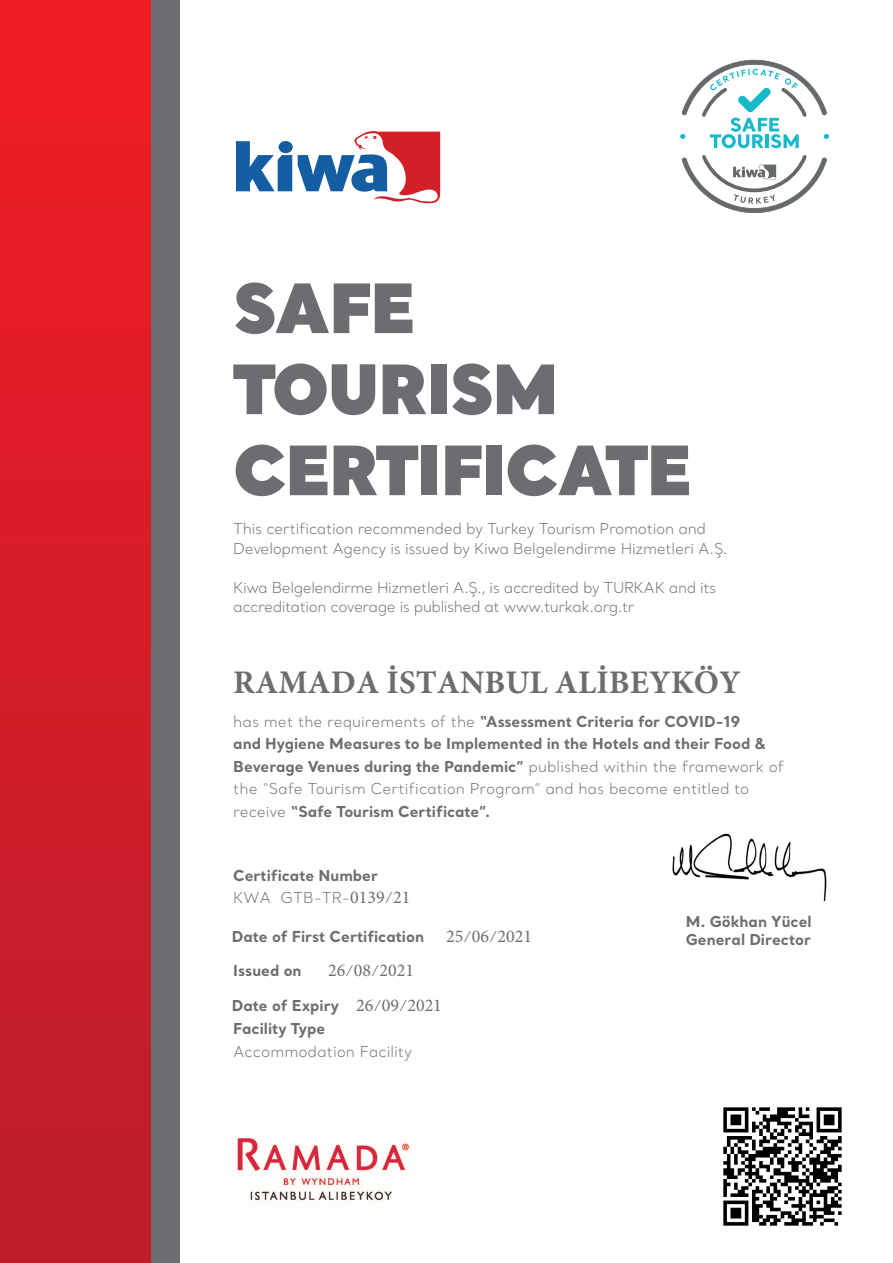
<style>
.page{position:relative;width:893px;height:1263px;background:#fff}
.page>*{position:absolute;margin:0;border:0;box-sizing:border-box;transform-origin:0 0}
.t1{font:900 67.5px/81px "Santral";letter-spacing:-.02em;color:#6c6d70}
.t2{font:700 33px "Minion Pro";color:#6c6d70}
.t3{font:18px "Minion Pro";color:#6c6d70}
.t4{font:700 15px/22.5px "Santral";color:#6c6d70}
.t5{font:300 15px/19.5px "Santral";letter-spacing:-.02em;color:#6c6d70}
.t6{font:300 15px "Santral";color:#6c6d70}
.s1{font-weight:300}
.s2{font-family:"Minion Pro";font-weight:400;font-size:18px}
.s3{font-family:"Santral";font-weight:300;font-size:15px}
</style>
<div class="page">
<div style="left:0;top:0;width:178px;height:1263px;background:linear-gradient(to bottom,#f11c23,#bb1d2d)"></div>
<div style="left:152px;top:0;width:28px;height:1263px;background:#6c6d70"></div>
<svg style="left:680px;top:60px;width:149px;height:88px"></svg>
<svg style="left:682px;top:155px;width:145px;height:58px"></svg>
<svg style="left:298px;top:131px;width:142px;height:72px"></svg>
<svg style="left:235px;top:141px;width:57px;height:50px"></svg>
<div style="left:279px;top:141px;width:14px;height:12px;background:#135ea3;border-radius:50%"></div>
<img style="left:672px;top:833px;width:155px;height:69px">
<img style="left:723px;top:1107px;width:119px;height:119px">
<img style="left:237px;top:1138px;width:173px;height:63px">
<h1 class="t1" style="left:233px;top:265px;width:460px">SAFE<br>TOURISM<br>CERTIFICATE</h1>
<p class="t5" style="left:233px;top:519px;width:496px">This certification recommended by Turkey Tourism Promotion and<br>Development Agency is issued by Kiwa Belgelendirme Hizmetleri A.Ş.</p>
<p class="t5" style="left:233px;top:577px;width:485px">Kiwa Belgelendirme Hizmetleri A.Ş., is accredited by TURKAK and its accreditation coverage is published at www.turkak.org.tr</p>
<h2 class="t2" style="left:233px;top:659px;width:509px">RAMADA İSTANBUL ALİBEYKÖY</h2>
<p class="t4" style="left:233px;top:709px;width:552px"><span class="s1">has met the requirements of the</span> “Assessment Criteria for COVID-19<br>and Hygiene Measures to be Implemented in the Hotels and their Food &amp; Beverage Venues during the Pandemic” <span class="s1">published within the framework of the “Safe Tourism Certification Program” and has become entitled to receive</span> “Safe Tourism Certificate”.</p>
<p class="t4" style="left:233px;top:864px;width:179px">Certificate Number<br><span class="s1">KWA GTB-TR-</span><span class="s2">0139</span><span class="s1">/</span><span class="s2">21</span></p>
<p class="t4" style="left:232px;top:925px;width:302px">Date of First Certification <span class="s2">25</span><span class="s1">/</span><span class="s2">06</span><span class="s1">/</span><span class="s2">2021</span></p>
<p class="t4" style="left:233px;top:959px;width:70px">Issued on</p>
<p class="t3" style="left:328px;top:958px;width:87px">26<span class="s3">/</span>08<span class="s3">/</span>2021</p>
<p class="t4" style="left:232px;top:993px;width:212px;line-height:23.5px">Date of Expiry <span class="s2">26</span><span class="s1">/</span><span class="s2">09</span><span class="s1">/</span><span class="s2">2021<br></span>Facility Type</p>
<p class="t6" style="left:233px;top:1042px;width:180px">Accommodation Facility</p>
<p class="t4" style="left:686px;top:912px;width:128px;line-height:18px">M. Gökhan Yücel<br>General Director</p>
</div>
